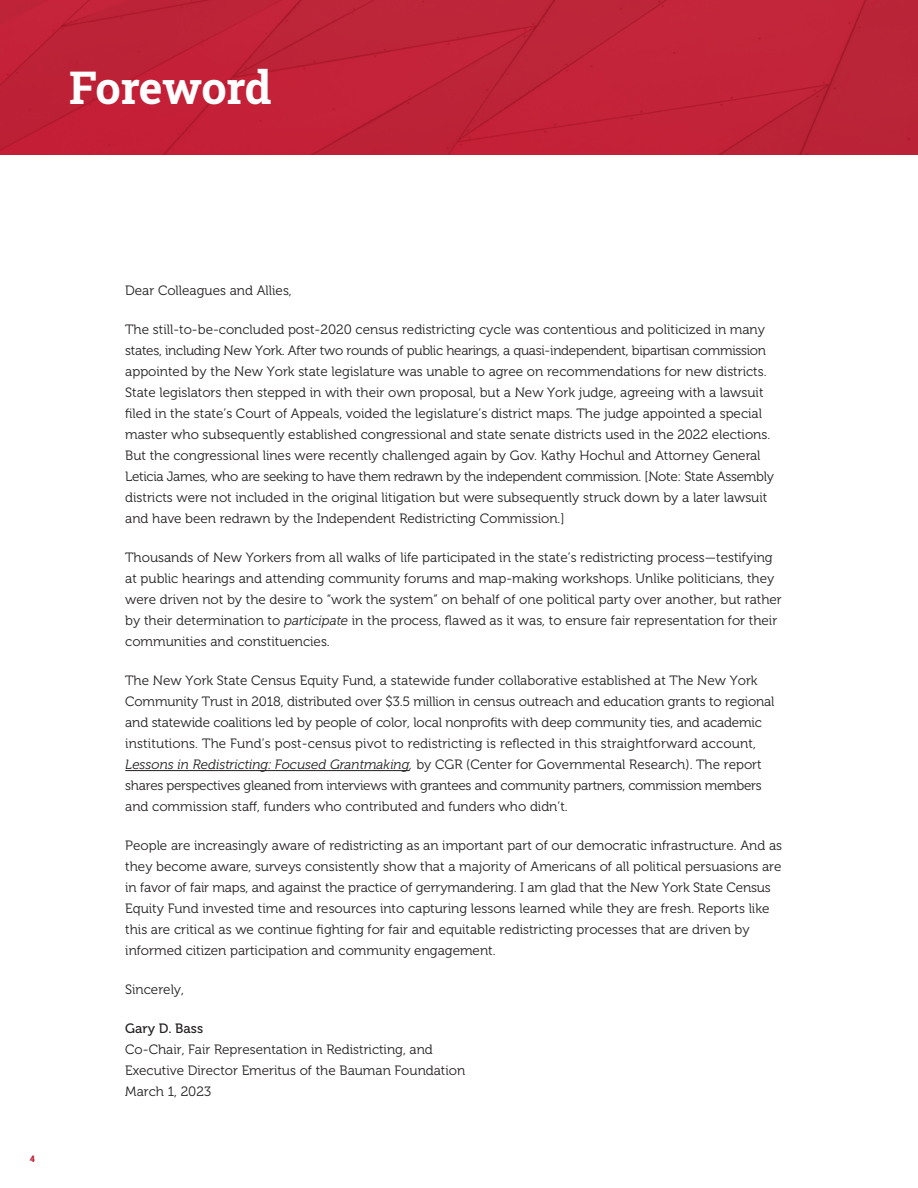
<style>
.page{position:relative;width:918px;height:1188px;background:#fff}
.page>*{position:absolute;margin:0;border:0;box-sizing:border-box;transform-origin:0 0}
.t1{font:45px "Roboto Slab";letter-spacing:-.02em;color:#fff}
.Body_Text{font:13.5px/21px "Museo 300";color:#231f20}
.No_Spacing{font:13.5px/21px "Museo 300";color:#231f20}
.t2{font:900 9px "Roboto";color:#c41f33}
.s1{font-style:italic}
.s2{font-family:"Museo 500"}
</style>
<div class="page">
<hr style="left:125px;top:770px;width:285px;height:1px;background:#231f20">
<div style="left:0;top:0;width:918px;height:154px;background:#c22338"></div>
<p class="t1" style="left:69px;top:56px;width:204px">Foreword</p>
<p class="t2" style="left:30px;top:1152px;width:7px">4</p>
<p class="Body_Text" style="left:125px;top:280px;width:168px">Dear Colleagues and Allies,</p>
<p class="Body_Text" style="left:125px;top:319px;width:650px">The still-to-be-concluded post-2020 census redistricting cycle was contentious and politicized in many states, including New York. After two rounds of public hearings, a quasi-independent, bipartisan commission appointed by the New York state legislature was unable to agree on recommendations for new districts.<br>State legislators then stepped in with their own proposal, but a New York judge, agreeing with a lawsuit filed in the state’s Court of Appeals, voided the legislature’s district maps. The judge appointed a special master who subsequently established congressional and state senate districts used in the 2022 elections.<br>But the congressional lines were recently challenged again by Gov. Kathy Hochul and Attorney General Leticia James, who are seeking to have them redrawn by the independent commission. [Note: State Assembly districts were not included in the original litigation but were subsequently struck down by a later lawsuit and have been redrawn by the Independent Redistricting Commission.]</p>
<p class="Body_Text" style="left:125px;top:547px;width:658px">Thousands of New Yorkers from all walks of life participated in the state’s redistricting process—testifying at public hearings and attending community forums and map-making workshops. Unlike politicians, they were driven not by the desire to “work the system” on behalf of one political party over another, but rather by their determination to <span class="s1">participate</span> in the process, flawed as it was, to ensure fair representation for their communities and constituencies.</p>
<p class="Body_Text" style="left:125px;top:670px;width:651px">The New York State Census Equity Fund, a statewide funder collaborative established at The New York Community Trust in 2018, distributed over $3.5 million in census outreach and education grants to regional and statewide coalitions led by people of color, local nonprofits with deep community ties, and academic institutions. The Fund’s post-census pivot to redistricting is reflected in this straightforward account, <span class="s1">Lessons in Redistricting: Focused Grantmaking,</span> by CGR (Center for Governmental Research). The report shares perspectives gleaned from interviews with grantees and community partners, commission members and commission staff, funders who contributed and funders who didn’t.</p>
<p class="Body_Text" style="left:125px;top:835px;width:658px">People are increasingly aware of redistricting as an important part of our democratic infrastructure. And as they become aware, surveys consistently show that a majority of Americans of all political persuasions are in favor of fair maps, and against the practice of gerrymandering. I am glad that the New York State Census Equity Fund invested time and resources into capturing lessons learned while they are fresh. Reports like this are critical as we continue fighting for fair and equitable redistricting processes that are driven by informed citizen participation and community engagement.</p>
<p class="Body_Text" style="left:125px;top:979px;width:60px">Sincerely,</p>
<p class="No_Spacing" style="left:125px;top:1018px;width:342px"><span class="s2">Gary D. Bass<br></span>Co-Chair, Fair Representation in Redistricting, and Executive Director Emeritus of the Bauman Foundation March 1, 2023</p>
</div>
